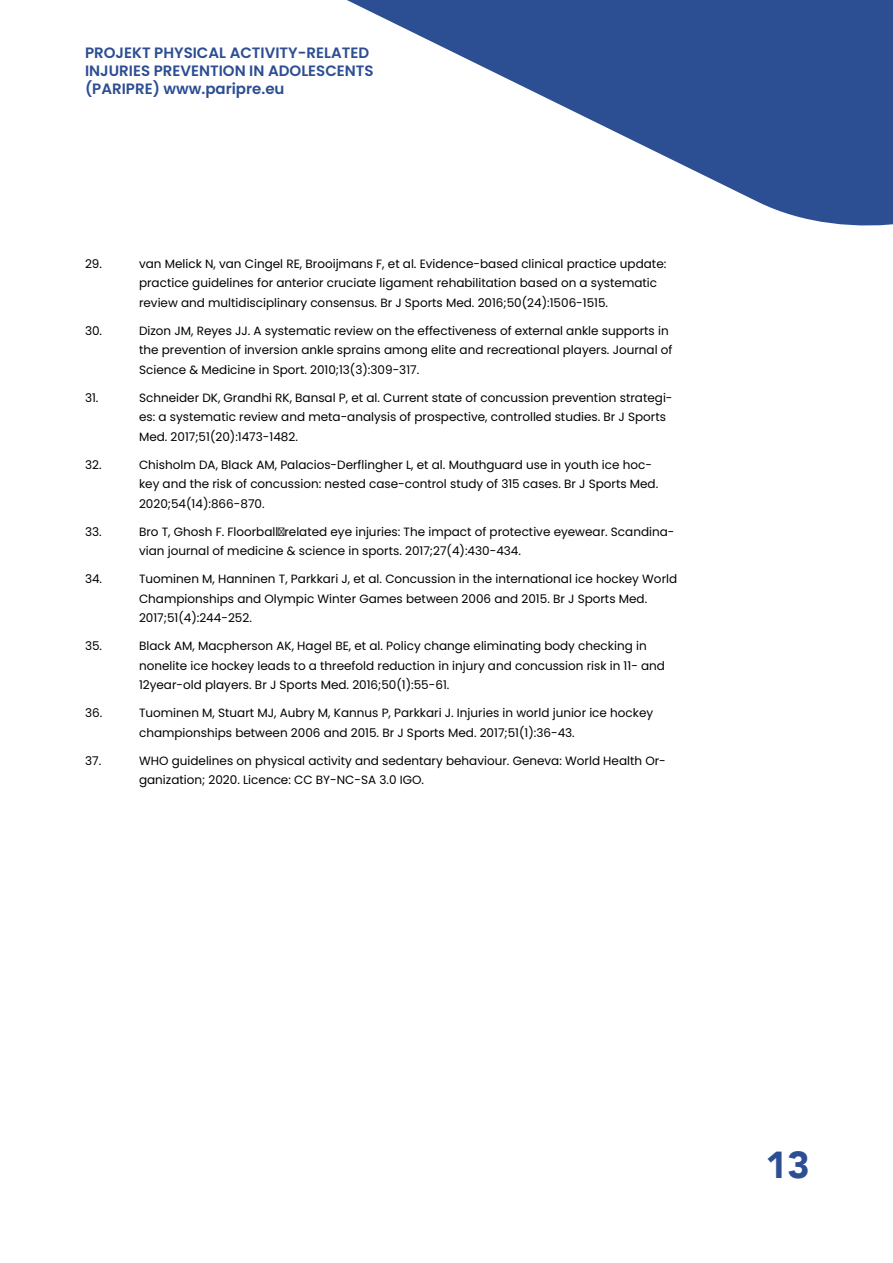
<style>
.page{position:relative;width:893px;height:1263px;background:#fff}
.page>*{position:absolute;margin:0;border:0;box-sizing:border-box;transform-origin:0 0}
.t1{font:900 37.5px "Avenir";color:#2c4e92}
.t2{font:600 15px/18px "Poppins";color:#2c4e92}
.t3{font:12px/19.5px "Poppins";color:#000}
</style>
<div class="page">
<svg style="left:347px;top:0;width:546px;height:226px;fill:#2c4e92"></svg>
<p class="t2" style="left:85px;top:44px;width:290px">PROJEKT PHYSICAL ACTIVITY-RELATED<br>INJURIES PREVENTION IN ADOLESCENTS (PARIPRE) www.paripre.eu</p>
<p class="t3" style="left:85px;top:254px;width:18px">29.</p>
<p class="t3" style="left:139px;top:254px;width:529px">van Melick N, van Cingel RE, Brooijmans F, et al. Evidence-based clinical practice update: practice guidelines for anterior cruciate ligament rehabilitation based on a systematic review and multidisciplinary consensus. Br J Sports Med. 2016;50(24):1506-1515.</p>
<p class="t3" style="left:85px;top:321px;width:19px">30.</p>
<p class="t3" style="left:139px;top:321px;width:535px">Dizon JM, Reyes JJ. A systematic review on the effectiveness of external ankle supports in the prevention of inversion ankle sprains among elite and recreational players. Journal of<br>Science &amp; Medicine in Sport. 2010;13(3):309-317.</p>
<p class="t3" style="left:85px;top:388px;width:15px">31.</p>
<p class="t3" style="left:139px;top:388px;width:535px">Schneider DK, Grandhi RK, Bansal P, et al. Current state of concussion prevention strategi&shy;es: a systematic review and meta-analysis of prospective, controlled studies. Br J Sports<br>Med. 2017;51(20):1473-1482.</p>
<p class="t3" style="left:85px;top:455px;width:18px">32.</p>
<p class="t3" style="left:139px;top:455px;width:521px">Chisholm DA, Black AM, Palacios-Derflingher L, et al. Mouthguard use in youth ice hoc&shy;key and the risk of concussion: nested case-control study of 315 cases. Br J Sports Med.<br>2020;54(14):866-870.</p>
<p class="t3" style="left:85px;top:522px;width:18px">33.</p>
<p class="t3" style="left:139px;top:522px;width:537px">Bro T, Ghosh F. Floorball‐related eye injuries: The impact of protective eyewear. Scandina&shy;vian journal of medicine &amp; science in sports. 2017;27(4):430-434.</p>
<p class="t3" style="left:85px;top:569px;width:19px">34.</p>
<p class="t3" style="left:139px;top:569px;width:540px">Tuominen M, Hanninen T, Parkkari J, et al. Concussion in the international ice hockey World<br>Championships and Olympic Winter Games between 2006 and 2015. Br J Sports Med.<br>2017;51(4):244-252.</p>
<p class="t3" style="left:85px;top:636px;width:19px">35.</p>
<p class="t3" style="left:139px;top:636px;width:527px">Black AM, Macpherson AK, Hagel BE, et al. Policy change eliminating body checking in nonelite ice hockey leads to a threefold reduction in injury and concussion risk in 11- and<br>12year-old players. Br J Sports Med. 2016;50(1):55-61.</p>
<p class="t3" style="left:85px;top:703px;width:19px">36.</p>
<p class="t3" style="left:139px;top:703px;width:516px">Tuominen M, Stuart MJ, Aubry M, Kannus P, Parkkari J. Injuries in world junior ice hockey championships between 2006 and 2015. Br J Sports Med. 2017;51(1):36-43.</p>
<p class="t3" style="left:85px;top:751px;width:18px">37.</p>
<p class="t3" style="left:139px;top:751px;width:528px">WHO guidelines on physical activity and sedentary behaviour. Geneva: World Health Or&shy;ganization; 2020. Licence: CC BY-NC-SA 3.0 IGO.</p>
<h1 class="t1" style="left:765px;top:1133px;width:46px">13</h1>
</div>
